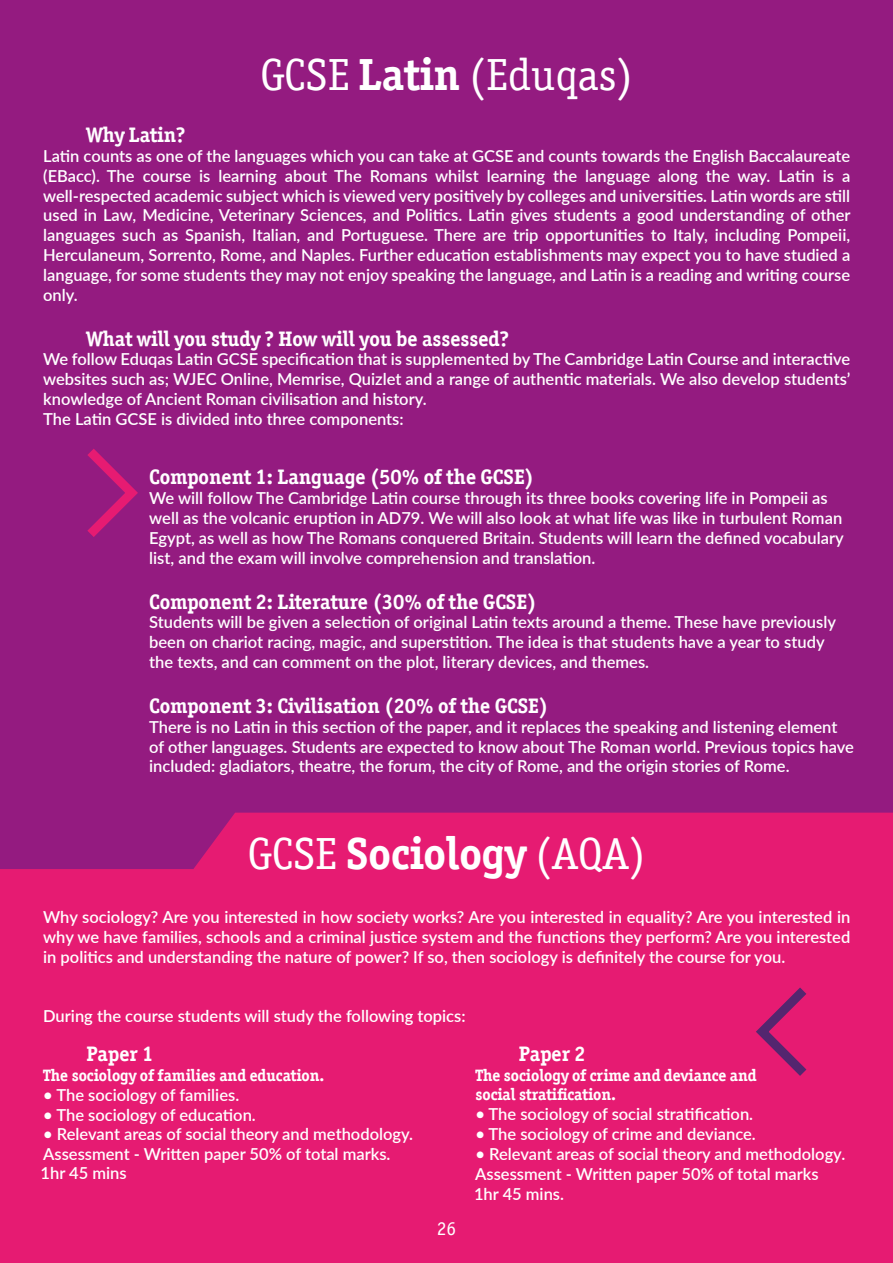
<style>
.page{position:relative;width:893px;height:1263px;background:#941b80}
.page>*{position:absolute;margin:0;border:0;box-sizing:border-box;transform-origin:0 0}
.t1{font:45px "Officina Ser ITC";color:#fff}
.t2{font:700 21px "Officina Ser ITC";color:#fff}
.t3{font:19.5px "Officina Sans";color:#fff}
.t4{font:600 16.5px/19.8px "Lato";color:#fff}
.t5{font:700 16.5px/19.8px "Officina Ser ITC";color:#fff}
.s1{font-weight:700}
</style>
<div class="page">
<div style="left:0;top:813px;width:893px;height:450px;background:#e61b72"></div>
<svg style="left:87px;top:449px;width:51px;height:88px"></svg>
<svg style="left:749px;top:978px;width:67px;height:107px;background:#d01c71"></svg>
<h1 class="t1" style="left:260px;top:49px;width:374px">GCSE <span class="s1">Latin</span> (Eduqas)</h1>
<p class="t2" style="left:86px;top:122px;width:101px">Why Latin?</p>
<p class="t4" style="left:43px;top:145px;width:809px;text-align:justify">Latin counts as one of the languages which you can take at GCSE and counts towards the English Baccalaureate (EBacc). The course is learning about The Romans whilst learning the language along the way. Latin is a well-respected academic subject which is viewed very positively by colleges and universities. Latin words are still used in Law, Medicine, Veterinary Sciences, and Politics. Latin gives students a good understanding of other languages such as Spanish, Italian, and Portuguese. There are trip opportunities to Italy, including Pompeii, Herculaneum, Sorrento, Rome, and Naples. Further education establishments may expect you to have studied a language, for some students they may not enjoy speaking the language, and Latin is a reading and writing course only.</p>
<p class="t2" style="left:86px;top:326px;width:424px">What will you study ? How will you be assessed?</p>
<p class="t4" style="left:43px;top:349px;width:809px">We follow Eduqas Latin GCSE specification that is supplemented by The Cambridge Latin Course and interactive websites such as; WJEC Online, Memrise, Quizlet and a range of authentic materials. We also develop students’ knowledge of Ancient Roman civilisation and history.<br>The Latin GCSE is divided into three components:</p>
<p class="t2" style="left:149px;top:464px;width:387px">Component 1: Language (50% of the GCSE)</p>
<p class="t4" style="left:149px;top:487px;width:696px">We will follow The Cambridge Latin course through its three books covering life in Pompeii as well as the volcanic eruption in AD79. We will also look at what life was like in turbulent Roman Egypt, as well as how The Romans conquered Britain. Students will learn the defined vocabulary list, and the exam will involve comprehension and translation.</p>
<p class="t2" style="left:149px;top:588px;width:389px">Component 2: Literature (30% of the GCSE)</p>
<p class="t4" style="left:149px;top:612px;width:688px">Students will be given a selection of original Latin texts around a theme. These have previously been on chariot racing, magic, and superstition. The idea is that students have a year to study the texts, and can comment on the plot, literary devices, and themes.</p>
<p class="t2" style="left:149px;top:693px;width:401px">Component 3: Civilisation (20% of the GCSE)</p>
<p class="t4" style="left:149px;top:716px;width:706px">There is no Latin in this section of the paper, and it replaces the speaking and listening element of other languages. Students are expected to know about The Roman world. Previous topics have included: gladiators, theatre, the forum, the city of Rome, and the origin stories of Rome.</p>
<h1 class="t1" style="left:248px;top:827px;width:399px">GCSE <span class="s1">Sociology</span> (AQA)</h1>
<p class="t4" style="left:43px;top:906px;width:809px;text-align:justify">Why sociology? Are you interested in how society works? Are you interested in equality? Are you interested in why we have families, schools and a criminal justice system and the functions they perform? Are you interested in politics and understanding the nature of power? If so, then sociology is definitely the course for you.</p>
<p class="t4" style="left:43px;top:1005px;width:424px">During the course students will study the following topics:</p>
<p class="t2" style="left:86px;top:1041px;width:68px">Paper 1</p>
<p class="t5" style="left:43px;top:1065px;width:283px">The sociology of families and education.</p>
<p class="t4" style="left:43px;top:1084px;width:198px">• The sociology of families.</p>
<p class="t4" style="left:43px;top:1104px;width:214px">• The sociology of education.</p>
<p class="t4" style="left:43px;top:1124px;width:371px">• Relevant areas of social theory and methodology.<br>Assessment - Written paper 50% of total marks.</p>
<p class="t4" style="left:41px;top:1162px;width:88px">1hr 45 mins</p>
<p class="t3" style="left:437px;top:1217px;width:21px">26</p>
<p class="t2" style="left:519px;top:1041px;width:68px">Paper 2</p>
<p class="t5" style="left:475px;top:1065px;width:283px">The sociology of crime and deviance and social stratification.</p>
<p class="t4" style="left:475px;top:1103px;width:279px">• The sociology of social stratification.</p>
<p class="t4" style="left:475px;top:1123px;width:282px">• The sociology of crime and deviance.</p>
<p class="t4" style="left:475px;top:1143px;width:371px">• Relevant areas of social theory and methodology.</p>
<p class="t4" style="left:475px;top:1163px;width:345px">Assessment - Written paper 50% of total marks</p>
<p class="t4" style="left:474px;top:1184px;width:92px">1hr 45 mins.</p>
</div>
